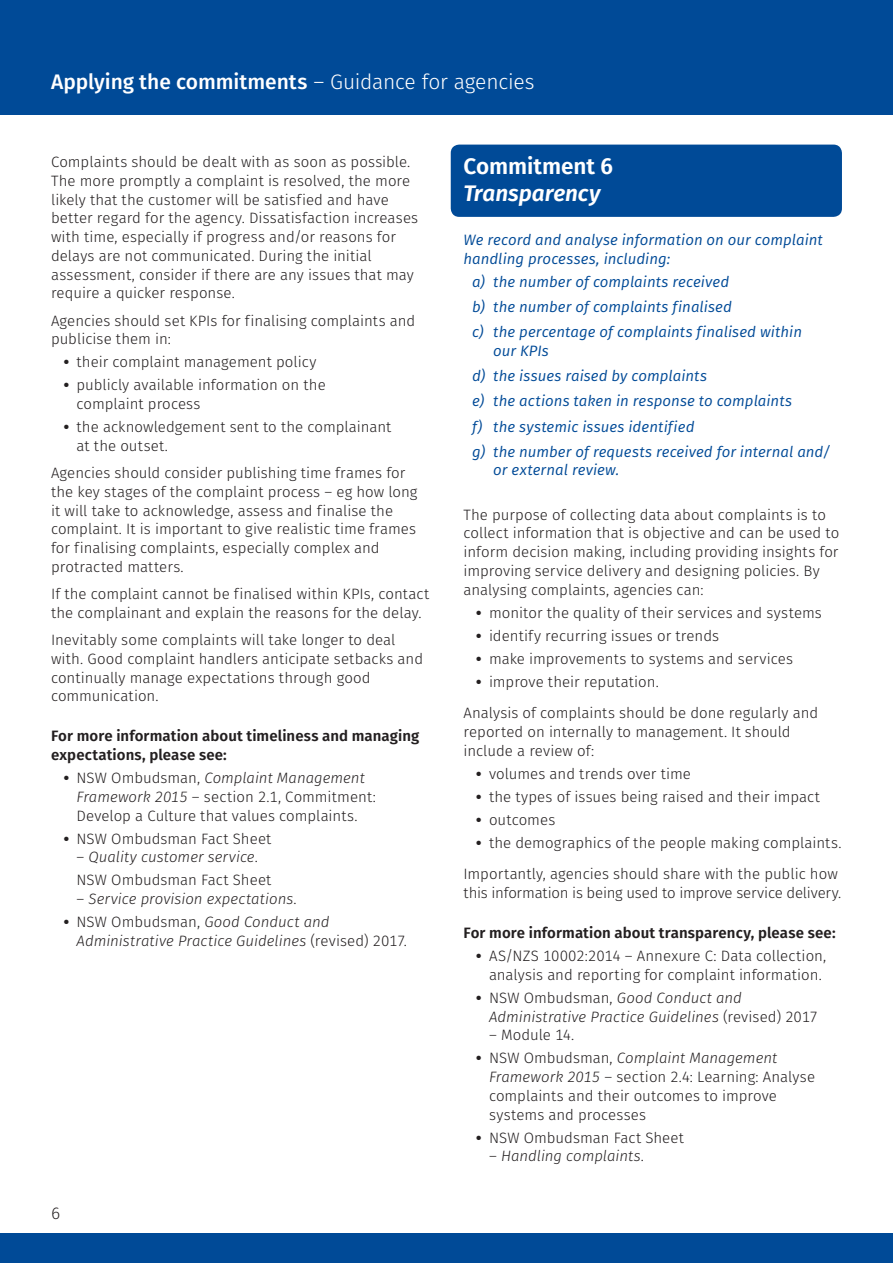
<style>
.page{position:relative;width:893px;height:1263px;background:#fff}
.page>*{position:absolute;margin:0;border:0;box-sizing:border-box;transform-origin:0 0}
.FS_GL_Heading_2{font:italic 600 22.5px/27px "Fira Sans";letter-spacing:-.005em;color:#fff}
.t1{font:500 21px "Fira Sans";letter-spacing:-.005em;color:#fff}
.t2{font:300 16.5px "Fira Sans";color:#231f20}
.FS_GL_Body_text{font:300 15px/18.8px "Fira Sans";color:#231f20}
.lettered_commitment{font:italic 15px/18.8px "Fira Sans";letter-spacing:.005em;color:#004a97}
.FS_GL_BulletText{font:italic 300 15px/18.8px "Fira Sans";color:#231f20}
.more_info{font:600 15px/18.8px "Fira Sans";letter-spacing:.005em;color:#231f20}
.FS_GL_Body_text-2{font:italic 15px/18.8px "Fira Sans";color:#004a97}
.FS_GL_BulletText-2{font:300 15px "Fira Sans";color:#231f20}
.s1{font-weight:300}
.s2{font-weight:800}
.s3{font-style:italic}
.s4{font-style:normal}
.s5{font-weight:800;font-style:normal}
</style>
<div class="page">
<div style="left:0;top:0;width:893px;height:115px;background:#004a97"></div>
<div style="left:0;top:1233px;width:893px;height:30px;background:#004a97"></div>
<div style="left:451px;top:145px;width:391px;height:72px;background:#004a97;border-radius:9px"></div>
<h2 class="t1" style="left:51px;top:65px;width:485px">Applying the commitments <span class="s1">– Guidance for agencies</span></h2>
<p class="FS_GL_Body_text" style="left:51px;top:152px;width:369px">Complaints should be dealt with as soon as possible.<br>The more promptly a complaint is resolved, the more likely that the customer will be satisfied and have better regard for the agency. Dissatisfaction increases with time, especially if progress and/or reasons for delays are not communicated. During the initial assessment, consider if there are any issues that may require a quicker response.</p>
<p class="FS_GL_Body_text" style="left:51px;top:311px;width:366px">Agencies should set KPIs for finalising complaints and publicise them in:</p>
<p class="FS_GL_Body_text" style="left:64px;top:353px;width:254px"><span class="s2">•</span> their complaint management policy</p>
<p class="FS_GL_Body_text" style="left:77px;top:376px;width:251px;text-indent:-13px"><span class="s2">•</span> publicly available information on the complaint process</p>
<p class="FS_GL_Body_text" style="left:77px;top:417px;width:316px;text-indent:-13px"><span class="s2">•</span> the acknowledgement sent to the complainant at the outset.</p>
<p class="FS_GL_Body_text" style="left:51px;top:463px;width:368px">Agencies should consider publishing time frames for the key stages of the complaint process – eg how long it will take to acknowledge, assess and finalise the complaint. It is important to give realistic time frames for finalising complaints, especially complex and protracted matters.</p>
<p class="FS_GL_Body_text" style="left:51px;top:584px;width:380px">If the complaint cannot be finalised within KPIs, contact the complainant and explain the reasons for the delay.</p>
<p class="FS_GL_Body_text" style="left:51px;top:630px;width:374px">Inevitably some complaints will take longer to deal with. Good complaint handlers anticipate setbacks and continually manage expectations through good communication.</p>
<p class="more_info" style="left:51px;top:726px;width:370px">For more information about timeliness and managing expectations, please see:</p>
<p class="FS_GL_Body_text" style="left:77px;top:768px;width:301px;text-indent:-13px"><span class="s2">•</span> NSW Ombudsman, <span class="s3">Complaint Management<br>Framework 2015</span> – section 2.1, Commitment:<br>Develop a Culture that values complaints.</p>
<p class="FS_GL_Body_text" style="left:64px;top:829px;width:209px"><span class="s2">•</span> NSW Ombudsman Fact Sheet</p>
<p class="FS_GL_BulletText" style="left:77px;top:848px;width:183px"><span class="s4">–</span> Quality customer service<span class="s4">.</span></p>
<p class="FS_GL_BulletText-2" style="left:77px;top:870px;width:196px">NSW Ombudsman Fact Sheet</p>
<p class="FS_GL_BulletText" style="left:77px;top:889px;width:222px"><span class="s4">–</span> Service provision expectations<span class="s4">.</span></p>
<p class="FS_GL_BulletText" style="left:77px;top:913px;width:332px;text-indent:-13px"><span class="s5">•</span> <span class="s4">NSW Ombudsman,</span> Good Conduct and<br>Administrative Practice Guidelines <span class="s4">(revised) 2017.</span></p>
<p class="t2" style="left:51px;top:1201px;width:11px">6</p>
<p class="FS_GL_Heading_2" style="left:463px;top:151px;width:151px"><span class="s4">Commitment 6<br></span>Transparency</p>
<p class="FS_GL_Body_text-2" style="left:463px;top:230px;width:361px">We record and analyse information on our complaint handling processes, including:</p>
<p class="lettered_commitment" style="left:472px;top:272px;width:259px">a) the number of complaints received</p>
<p class="lettered_commitment" style="left:472px;top:297px;width:261px">b) the number of complaints finalised</p>
<p class="lettered_commitment" style="left:493px;top:322px;width:310px;text-indent:-21px">c) the percentage of complaints finalised within our KPIs</p>
<p class="lettered_commitment" style="left:472px;top:366px;width:237px">d) the issues raised by complaints</p>
<p class="lettered_commitment" style="left:472px;top:391px;width:322px">e) the actions taken in response to complaints</p>
<p class="lettered_commitment" style="left:472px;top:417px;width:224px">f) the systemic issues identified</p>
<p class="lettered_commitment" style="left:493px;top:442px;width:339px;text-indent:-21px">g) the number of requests received for internal and/ or external review.</p>
<p class="FS_GL_Body_text" style="left:463px;top:505px;width:377px">The purpose of collecting data about complaints is to collect information that is objective and can be used to inform decision making, including providing insights for improving service delivery and designing policies. By analysing complaints, agencies can:</p>
<p class="FS_GL_Body_text" style="left:476px;top:603px;width:347px"><span class="s2">•</span> monitor the quality of their services and systems</p>
<p class="FS_GL_Body_text" style="left:476px;top:626px;width:244px"><span class="s2">•</span> identify recurring issues or trends</p>
<p class="FS_GL_Body_text" style="left:476px;top:649px;width:318px"><span class="s2">•</span> make improvements to systems and services</p>
<p class="FS_GL_Body_text" style="left:476px;top:672px;width:184px"><span class="s2">•</span> improve their reputation.</p>
<p class="FS_GL_Body_text" style="left:463px;top:703px;width:356px">Analysis of complaints should be done regularly and reported on internally to management. It should include a review of:</p>
<p class="FS_GL_Body_text" style="left:476px;top:764px;width:216px"><span class="s2">•</span> volumes and trends over time</p>
<p class="FS_GL_Body_text" style="left:476px;top:787px;width:345px"><span class="s2">•</span> the types of issues being raised and their impact</p>
<p class="FS_GL_Body_text" style="left:476px;top:810px;width:81px"><span class="s2">•</span> outcomes</p>
<p class="FS_GL_Body_text" style="left:476px;top:833px;width:367px"><span class="s2">•</span> the demographics of the people making complaints.</p>
<p class="FS_GL_Body_text" style="left:463px;top:864px;width:379px">Importantly, agencies should share with the public how this information is being used to improve service delivery.</p>
<p class="more_info" style="left:463px;top:922px;width:374px">For more information about transparency, please see:</p>
<p class="FS_GL_Body_text" style="left:476px;top:946px;width:351px;text-align:center"><span class="s2">•</span> AS/NZS 10002:2014 – Annexure C: Data collection, analysis and reporting for complaint information.</p>
<p class="FS_GL_BulletText" style="left:489px;top:988px;width:331px;text-indent:-13px"><span class="s5">•</span> <span class="s4">NSW Ombudsman,</span> Good Conduct and<br>Administrative Practice Guidelines <span class="s4">(revised) 2017</span></p>
<p class="FS_GL_Body_text" style="left:489px;top:1026px;width:87px">– Module 14.</p>
<p class="FS_GL_Body_text" style="left:489px;top:1049px;width:328px;text-indent:-13px"><span class="s2">•</span> NSW Ombudsman, <span class="s3">Complaint Management Framework 2015</span> – section 2.4: Learning: Analyse complaints and their outcomes to improve systems and processes</p>
<p class="FS_GL_Body_text" style="left:476px;top:1128px;width:209px"><span class="s2">•</span> NSW Ombudsman Fact Sheet</p>
<p class="FS_GL_BulletText" style="left:489px;top:1147px;width:157px"><span class="s4">–</span> Handling complaints<span class="s4">.</span></p>
</div>
